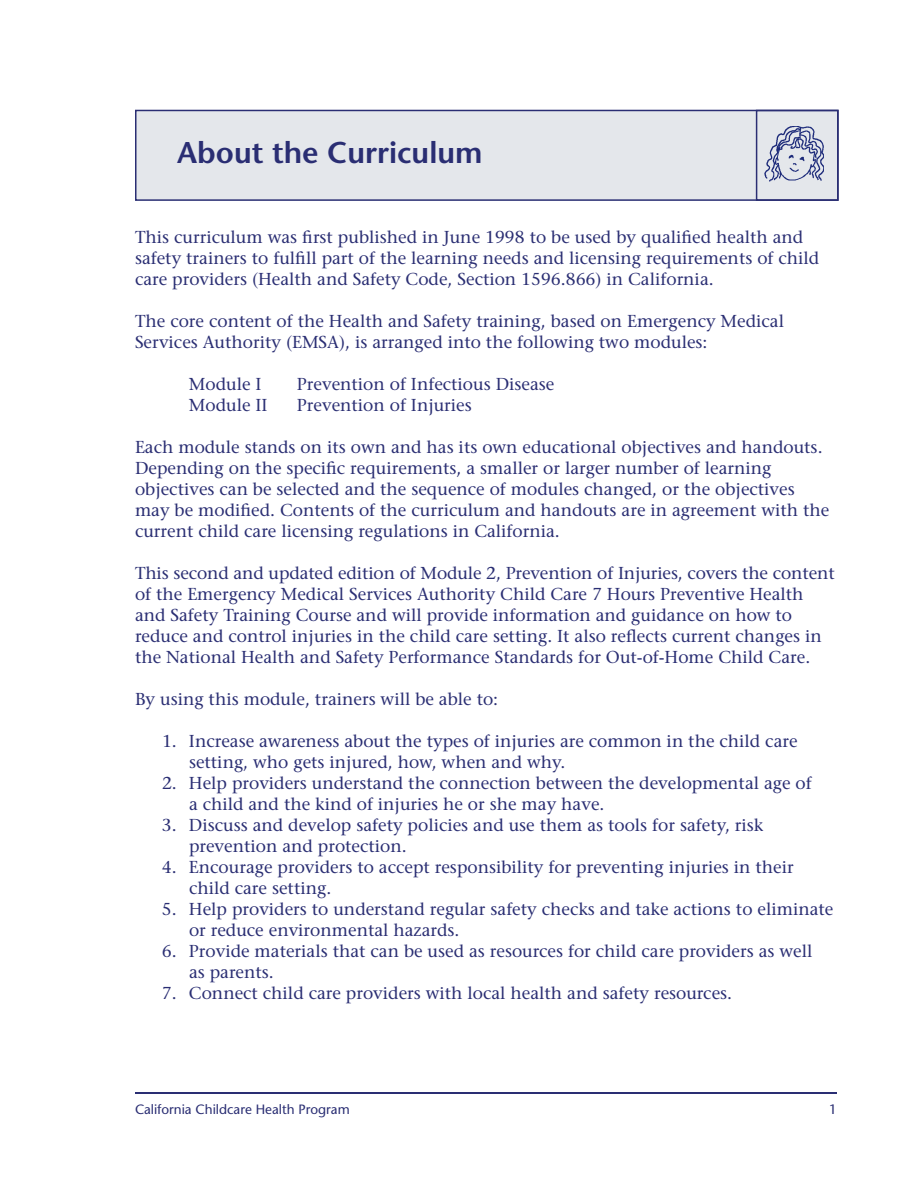
<style>
.page{position:relative;width:918px;height:1188px;background:#fff}
.page>*{position:absolute;margin:0;border:0;box-sizing:border-box;transform-origin:0 0}
.t1{font:600 30px "Stone Sans";color:#2a2e73}
.t2{font:17.25px/21px "Stone Serif";color:#2a2e73}
.t3{font:13.5px "Stone Sans";color:#2a2e73}
</style>
<div class="page">
<hr style="left:135px;top:1092px;width:702px;height:1px;background:#2a2e73">
<div style="left:135px;top:110px;width:704px;height:91px;background:#e4e7eb"></div>
<svg style="left:756px;top:110px;width:82px;height:91px"></svg>
<img style="left:764px;top:126px;width:60px;height:56px">
<h1 class="t1" style="left:177px;top:133px;width:307px">About the Curriculum</h1>
<p class="t2" style="left:135px;top:227px;width:686px">This curriculum was first published in June 1998 to be used by qualified health and safety trainers to fulfill part of the learning needs and licensing requirements of child care providers (Health and Safety Code, Section 1596.866) in California.</p>
<p class="t2" style="left:135px;top:311px;width:651px">The core content of the Health and Safety training, based on Emergency Medical<br>Services Authority (EMSA), is arranged into the following two modules:</p>
<p class="t2" style="left:189px;top:374px;width:74px">Module I</p>
<p class="t2" style="left:297px;top:374px;width:259px">Prevention of Infectious Disease</p>
<p class="t2" style="left:189px;top:395px;width:80px">Module II</p>
<p class="t2" style="left:297px;top:395px;width:176px">Prevention of Injuries</p>
<p class="t2" style="left:135px;top:437px;width:696px">Each module stands on its own and has its own educational objectives and handouts.<br>Depending on the specific requirements, a smaller or larger number of learning objectives can be selected and the sequence of modules changed, or the objectives may be modified. Contents of the curriculum and handouts are in agreement with the current child care licensing regulations in California.</p>
<p class="t2" style="left:135px;top:563px;width:701px">This second and updated edition of Module 2, Prevention of Injuries, covers the content of the Emergency Medical Services Authority Child Care 7 Hours Preventive Health and Safety Training Course and will provide information and guidance on how to reduce and control injuries in the child care setting. It also reflects current changes in the National Health and Safety Performance Standards for Out-of-Home Child Care.</p>
<p class="t2" style="left:135px;top:689px;width:365px">By using this module, trainers will be able to:</p>
<p class="t2" style="left:189px;top:731px;width:610px;text-indent:-27px">1. Increase awareness about the types of injuries are common in the child care setting, who gets injured, how, when and why.</p>
<p class="t2" style="left:189px;top:773px;width:624px;text-indent:-27px">2. Help providers understand the connection between the developmental age of a child and the kind of injuries he or she may have.</p>
<p class="t2" style="left:189px;top:815px;width:576px;text-indent:-27px">3. Discuss and develop safety policies and use them as tools for safety, risk prevention and protection.</p>
<p class="t2" style="left:189px;top:857px;width:606px;text-indent:-27px">4. Encourage providers to accept responsibility for preventing injuries in their child care setting.</p>
<p class="t2" style="left:189px;top:899px;width:646px;text-indent:-27px">5. Help providers to understand regular safety checks and take actions to eliminate or reduce environmental hazards.</p>
<p class="t2" style="left:189px;top:941px;width:625px;text-indent:-27px">6. Provide materials that can be used as resources for child care providers as well as parents.</p>
<p class="t2" style="left:162px;top:983px;width:572px">7. Connect child care providers with local health and safety resources.</p>
<p class="t3" style="left:135px;top:1101px;width:216px">California Childcare Health Program</p>
<p class="t3" style="left:829px;top:1101px;width:9px">1</p>
</div>
